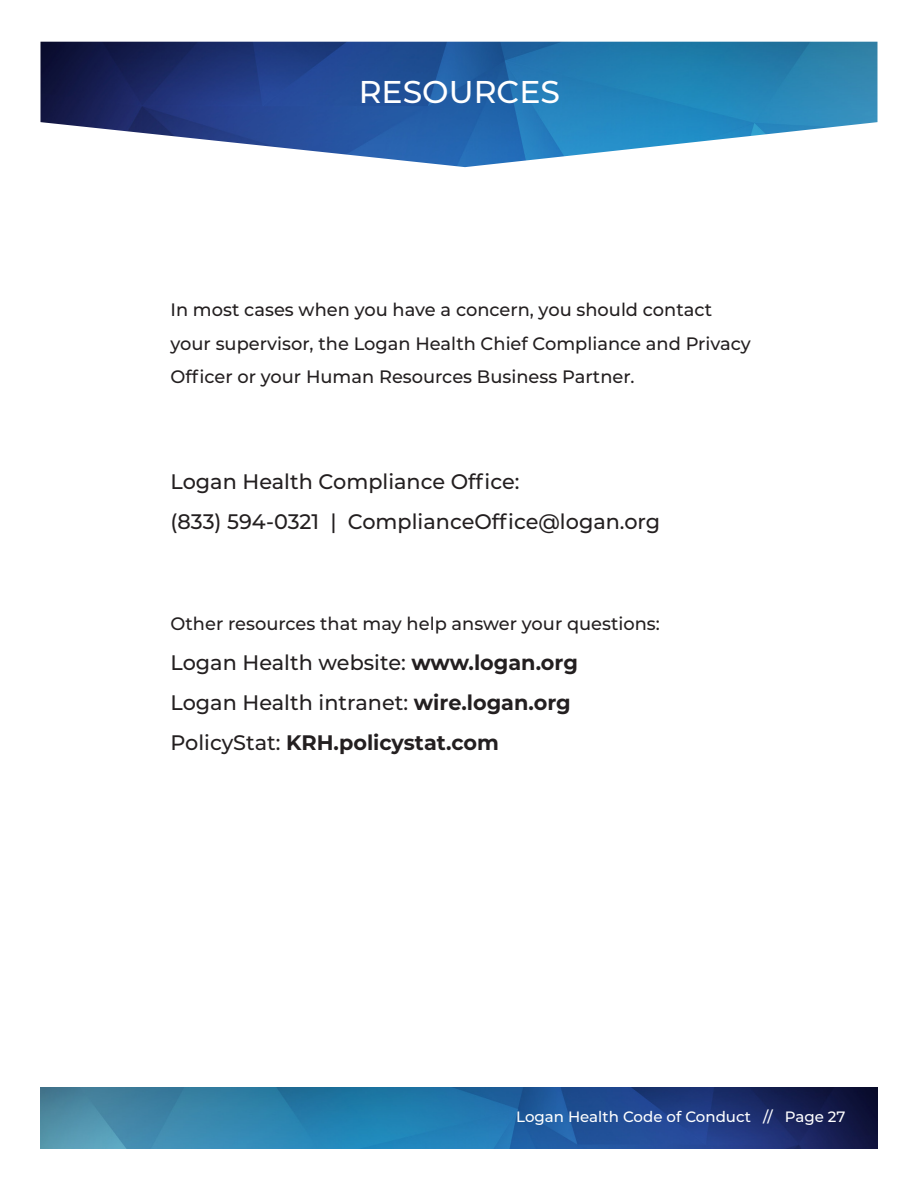
<style>
.page{position:relative;width:918px;height:1188px;background:#fff}
.page>*{position:absolute;margin:0;border:0;box-sizing:border-box;transform-origin:0 0}
.t1{font:500 31.5px "Montserrat";color:#fff}
.t2{font:500 21px "Montserrat";color:#231f20}
.t3{font:700 21px "Montserrat";color:#231f20}
.t4{font:500 18px/33px "Montserrat";color:#231f20}
.t5{font:500 15px "Montserrat";color:#fff}
.s1{font-weight:700}
.s2{font-weight:500}
</style>
<div class="page">
<img style="left:41px;top:1088px;width:837px;height:60px">
<img style="left:40px;top:42px;width:838px;height:125px">
<p class="t1" style="left:359px;top:70px;width:203px">RESOURCES</p>
<p class="t4" style="left:171px;top:293px;width:543px">In most cases when you have a concern, you should contact</p>
<p class="t4" style="left:171px;top:326px;width:582px">your supervisor, the Logan Health Chief Compliance and Privacy<br>Officer or your Human Resources Business Partner.</p>
<p class="t2" style="left:171px;top:467px;width:351px">Logan Health Compliance Office:</p>
<p class="t2" style="left:171px;top:507px;width:491px">(833) 594-0321 | ComplianceOffice@logan.org</p>
<p class="t4" style="left:171px;top:607px;width:491px">Other resources that may help answer your questions:</p>
<p class="t2" style="left:171px;top:648px;width:409px">Logan Health website: <span class="s1">www.logan.org</span></p>
<p class="t2" style="left:171px;top:688px;width:402px">Logan Health intranet: <span class="s1">wire.logan.org</span></p>
<p class="t3" style="left:171px;top:727px;width:330px"><span class="s2">PolicyStat:</span> KRH.policystat.com</p>
<p class="t5" style="left:516px;top:1106px;width:331px">Logan Health Code of Conduct // Page 27</p>
</div>
